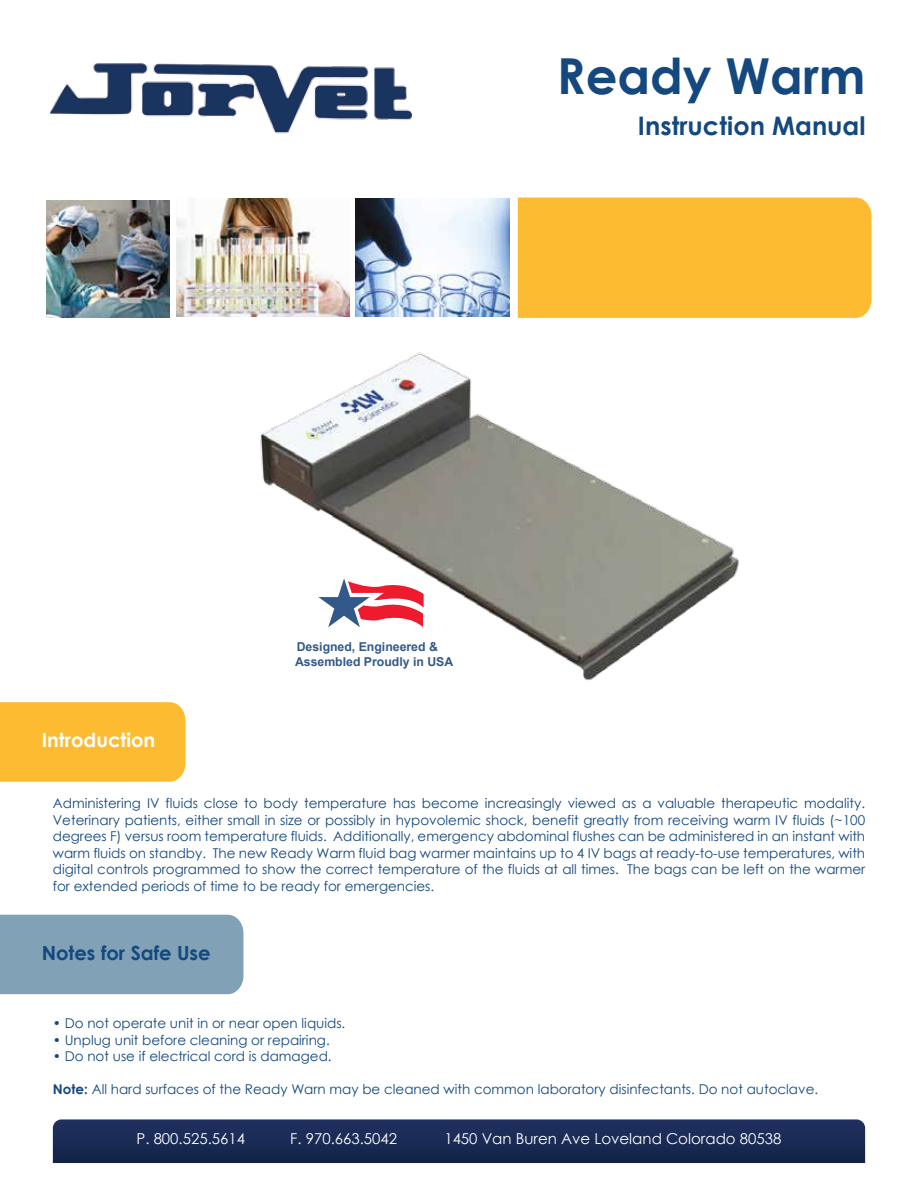
<style>
.page{position:relative;width:918px;height:1188px;background:#fff}
.page>*{position:absolute;margin:0;border:0;box-sizing:border-box;transform-origin:0 0}
.t1{font:700 49.65px "Century Gothic";color:#14487e}
.t2{font:700 25.5px "Century Gothic";color:#14487e}
.t3{font:700 19.5px "Century Gothic";color:#14487e}
.t4{font:700 19.5px "Century Gothic";color:#fff}
.t5{font:15px "Century Gothic";color:#fff}
.t6{font:13.5px/16.5px "Century Gothic";color:#14487e;text-align:justify}
.t7{font:700 12.3px/15.1px "Arial";color:#32598a}
.s1{font-weight:700}
</style>
<div class="page">
<div style="left:518px;top:198px;width:353px;height:120px;background:#fcbb30"></div>
<img style="left:177px;top:198px;width:173px;height:119px">
<img style="left:47px;top:200px;width:122px;height:117px">
<img style="left:356px;top:198px;width:154px;height:119px">
<img style="left:260px;top:352px;width:479px;height:329px">
<svg style="left:312px;top:572px;width:112px;height:61px"></svg>
<img style="left:50px;top:63px;width:362px;height:71px">
<svg style="left:53px;top:1119px;width:812px;height:44px;background:#1b2c56"></svg>
<div style="left:0;top:915px;width:243px;height:79px;background:#80a1b6"></div>
<div style="left:0;top:702px;width:185px;height:80px;background:#fcbb30"></div>
<h1 class="t1" style="left:557px;top:39px;width:310px">Ready Warm</h1>
<h2 class="t2" style="left:638px;top:106px;width:229px">Instruction Manual</h2>
<h3 class="t4" style="left:42px;top:726px;width:115px">Introduction</h3>
<p class="t7" style="left:295px;top:640px;width:160px">Designed, Engineered &amp;<br>Assembled Proudly in USA</p>
<p class="t6" style="left:53px;top:795px;width:814px">Administering IV fluids close to body temperature has become increasingly viewed as a valuable therapeutic modality.<br>Veterinary patients, either small in size or possibly in hypovolemic shock, benefit greatly from receiving warm IV fluids (~100 degrees F) versus room temperature fluids. Additionally, emergency abdominal flushes can be administered in an instant with warm fluids on standby. The new Ready Warm fluid bag warmer maintains up to 4 IV bags at ready-to-use temperatures, with digital controls programmed to show the correct temperature of the fluids at all times. The bags can be left on the warmer for extended periods of time to be ready for emergencies.</p>
<h3 class="t3" style="left:42px;top:938px;width:170px">Notes for Safe Use</h3>
<p class="t6" style="left:53px;top:1015px;width:294px">• Do not operate unit in or near open liquids.</p>
<p class="t6" style="left:53px;top:1032px;width:278px">• Unplug unit before cleaning or repairing.</p>
<p class="t6" style="left:53px;top:1048px;width:280px">• Do not use if electrical cord is damaged.</p>
<p class="t6" style="left:53px;top:1081px;width:767px"><span class="s1">Note:</span> All hard surfaces of the Ready Warn may be cleaned with common laboratory disinfectants. Do not autoclave.</p>
<p class="t5" style="left:136px;top:1128px;width:110px">P. 800.525.5614</p>
<p class="t5" style="left:290px;top:1128px;width:108px">F. 970.663.5042</p>
<p class="t5" style="left:444px;top:1128px;width:339px">1450 Van Buren Ave Loveland Colorado 80538</p>
</div>
